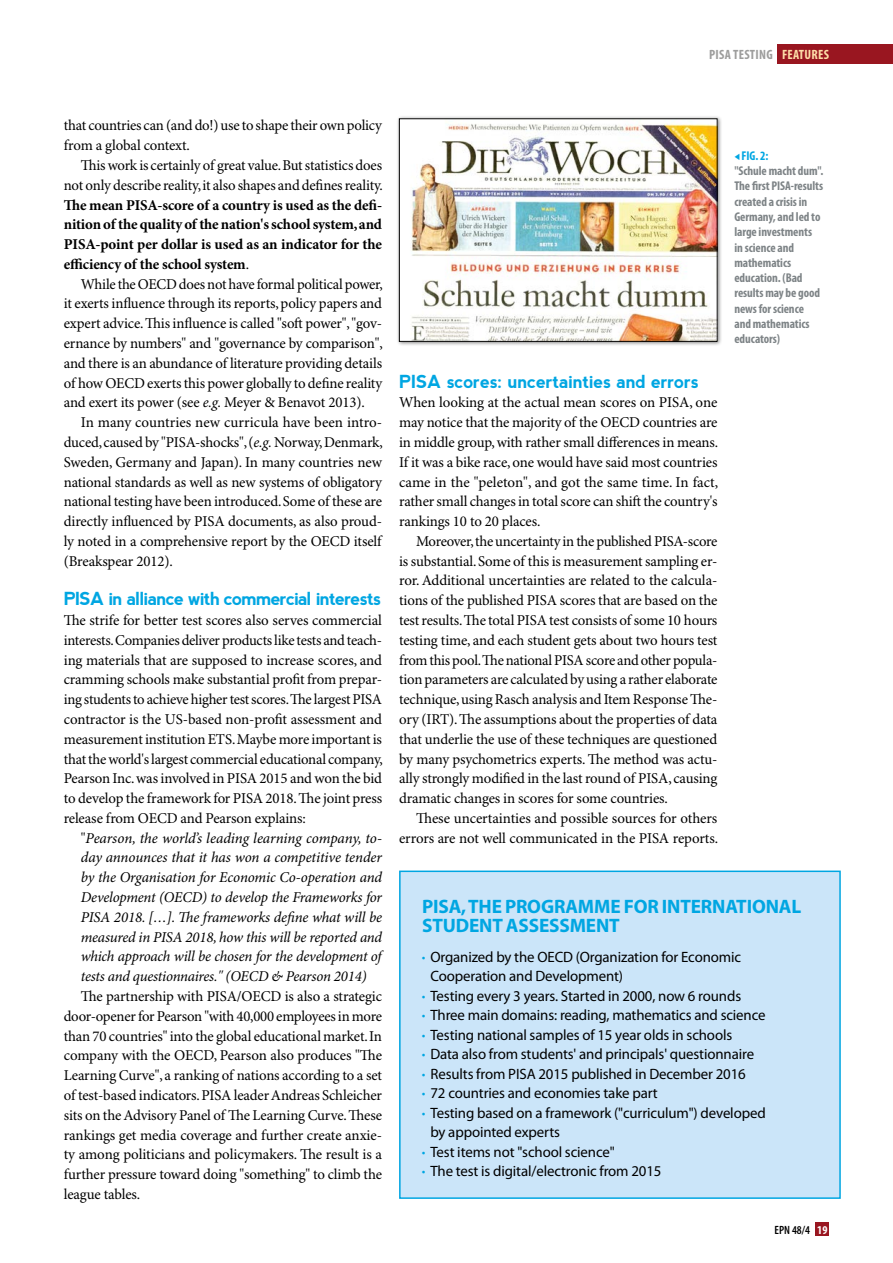
<style>
.page{position:relative;width:893px;height:1263px;background:#fff}
.page>*{position:absolute;margin:0;border:0;box-sizing:border-box;transform-origin:0 0}
.t1{font:700 19.5px/19.5px "Myriad Pro";letter-spacing:-.01em;color:#00a6e2}
.t2{font:700 18px "nevis";letter-spacing:-.045em;color:#00a6e2}
.t3{font:700 18px "nevis";letter-spacing:-.015em;color:#00a6e2}
.t4{font:15px/19.8px "Minion Pro";letter-spacing:-.01em;color:#000;text-align:justify}
.t5{font:15px/19.5px "Myriad Pro";letter-spacing:-.01em;color:#000}
.t6{font:italic 15px/19.8px "Minion Pro";letter-spacing:-.015em;color:#000;text-align:justify}
.t7{font:700 15px/19.8px "Minion Pro";letter-spacing:-.01em;color:#000;text-align:justify}
.t8{font:700 condensed 13.5px "Myriad Pro";color:#9d9d9c}
.t9{font:700 condensed 13.5px "Myriad Pro";letter-spacing:.02em;color:#fedea9}
.t10{font:700 condensed 12.75px/15.3px "Myriad Pro";letter-spacing:-.005em;color:#7d8386}
.t11{font:600 condensed 12px "Myriad Pro";color:#000}
.s1{font-weight:400}
.s2{font-style:italic}
.s3{font-style:normal}
.s4{font-family:"Mathematical Pi Six";font-weight:400;font-stretch:normal;font-size:8.7px;color:#00a6e2}
.s5{color:#00a6e2}
.s6{font-weight:300;color:#00a6e2}
.s7{font-weight:700;color:#fff}
</style>
<div class="page">
<div style="left:816px;top:1222px;width:13px;height:14px;background:#991620"></div>
<div style="left:777px;top:45px;width:116px;height:19px;background:#991620"></div>
<div style="left:396px;top:116px;width:326px;height:231px;background:#000;opacity:.5"></div>
<img style="left:401px;top:120px;width:314px;height:220px">
<div style="left:399px;top:118px;width:318px;height:224px;border:1px solid #000"></div>
<div style="left:400px;top:871px;width:440px;height:327px;background:#cbe5f9"></div>
<div style="left:399px;top:870px;width:442px;height:329px;border:2px solid #00a6e2"></div>
<p class="t8" style="left:709px;top:47px;width:31px">PISA testing</p>
<p class="t9" style="left:782px;top:47px;width:49px">FEATURES</p>
<p class="t4" style="left:64px;top:116px;width:320px">that countries can (and do!) use to shape their own policy from a global context.</p>
<p class="t4" style="left:64px;top:156px;width:321px;text-align:right">This work is certainly of great value. But statistics does not only describe reality, it also shapes and defines reality.</p>
<p class="t7" style="left:64px;top:195px;width:320px">The mean PISA-score of a country is used as the defi&shy;nition of the quality of the nation's school system, and PISA-point per dollar is used as an indicator for the efficiency of the school system<span class="s1">.</span></p>
<p class="t4" style="left:64px;top:275px;width:321px;text-indent:17px">While the OECD does not have formal political power, it exerts influence through its reports, policy papers and expert advice. This influence is called "soft power", "gov&shy;ernance by numbers" and "governance by comparison", and there is an abundance of literature providing details of how OECD exerts this power globally to define reality and exert its power (see <span class="s2">e.g.</span> Meyer &amp; Benavot 2013).</p>
<p class="t4" style="left:64px;top:413px;width:321px;text-indent:17px">In many countries new curricula have been intro&shy;duced, caused by "PISA-shocks", (<span class="s2">e.g.</span> Norway, Denmark, Sweden, Germany and Japan). In many countries new national standards as well as new systems of obligatory national testing have been introduced. Some of these are directly influenced by PISA documents, as also proud&shy;ly noted in a comprehensive report by the OECD itself (Breakspear 2012).</p>
<p class="t2" style="left:64px;top:588px;width:319px">PISA in alliance with commercial interests</p>
<p class="t4" style="left:64px;top:611px;width:321px">The strife for better test scores also serves commercial interests. Companies deliver products like tests and teach&shy;ing materials that are supposed to increase scores, and cramming schools make substantial profit from prepar&shy;ing students to achieve higher test scores. The largest PISA contractor is the US-based non-profit assessment and measurement institution ETS. Maybe more important is that the world's largest commercial educational company, Pearson Inc. was involved in PISA 2015 and won the bid to develop the framework for PISA 2018. The joint press release from OECD and Pearson explains:</p>
<p class="t6" style="left:81px;top:829px;width:303px"><span class="s3">"</span>Pearson, the world’s leading learning company, to&shy;day announces that it has won a competitive tender by the Organisation for Economic Co-operation and Development (OECD) to develop the Frameworks for PISA 2018. […]. The frameworks define what will be measured in PISA 2018, how this will be reported and which approach will be chosen for the development of tests and questionnaires." (OECD &amp; Pearson 2014)</p>
<p class="t4" style="left:64px;top:987px;width:320px;text-indent:17px">The partnership with PISA/OECD is also a strategic door-opener for Pearson "with 40,000 employees in more than 70 countries" into the global educational market. In company with the OECD, Pearson also produces "The Learning Curve", a ranking of nations according to a set of test-based indicators. PISA leader Andreas Schleicher sits on the Advisory Panel of The Learning Curve. These rankings get media coverage and further create anxie&shy;ty among politicians and policymakers. The result is a further pressure toward doing "something" to climb the league tables.</p>
<p class="t3" style="left:399px;top:371px;width:301px">PISA scores: uncertainties and errors</p>
<p class="t4" style="left:399px;top:393px;width:321px">When looking at the actual mean scores on PISA, one may notice that the majority of the OECD countries are in middle group, with rather small differences in means.<br>If it was a bike race, one would have said most countries came in the "peleton", and got the same time. In fact, rather small changes in total score can shift the country's rankings 10 to 20 places.</p>
<p class="t4" style="left:399px;top:532px;width:320px;text-indent:17px">Moreover, the uncertainty in the published PISA-score is substantial. Some of this is measurement sampling er&shy;ror. Additional uncertainties are related to the calcula&shy;tions of the published PISA scores that are based on the test results. The total PISA test consists of some 10 hours testing time, and each student gets about two hours test from this pool. The national PISA score and other popula&shy;tion parameters are calculated by using a rather elaborate technique, using Rasch analysis and Item Response The&shy;ory (IRT). The assumptions about the properties of data that underlie the use of these techniques are questioned by many psychometrics experts. The method was actu&shy;ally strongly modified in the last round of PISA, causing dramatic changes in scores for some countries.</p>
<p class="t4" style="left:399px;top:809px;width:321px;text-align:right">These uncertainties and possible sources for others errors are not well communicated in the PISA reports.</p>
<p class="t10" style="left:734px;top:148px;width:90px"><span class="s4">b</span> <span class="s5">FIG. 2:<br></span>"Schule macht dum".<br>The first PISA-results created a crisis in<br>Germany, and led to large investments in science and mathematics education. (Bad results may be good news for science and mathematics educators)</p>
<h1 class="t1" style="left:422px;top:897px;width:381px">PISA, THE PROGRAMME FOR INTERNATIONAL<br>STUDENT ASSESSMENT</h1>
<p class="t5" style="left:430px;top:947px;width:312px;text-indent:-9px"><span class="s6">•</span> Organized by the OECD (Organization for Economic<br>Cooperation and Development)</p>
<p class="t5" style="left:422px;top:986px;width:321px"><span class="s6">•</span> Testing every 3 years. Started in 2000, now 6 rounds</p>
<p class="t5" style="left:422px;top:1005px;width:345px"><span class="s6">•</span> Three main domains: reading, mathematics and science</p>
<p class="t5" style="left:422px;top:1025px;width:312px"><span class="s6">•</span> Testing national samples of 15 year olds in schools</p>
<p class="t5" style="left:422px;top:1044px;width:334px"><span class="s6">•</span> Data also from students' and principals' questionnaire</p>
<p class="t5" style="left:422px;top:1064px;width:325px"><span class="s6">•</span> Results from PISA 2015 published in December 2016</p>
<p class="t5" style="left:422px;top:1083px;width:237px"><span class="s6">•</span> 72 countries and economies take part</p>
<p class="t5" style="left:430px;top:1103px;width:337px;text-indent:-8px"><span class="s6">•</span> Testing based on a framework ("curriculum") developed by appointed experts</p>
<p class="t5" style="left:422px;top:1142px;width:194px"><span class="s6">•</span> Test items not "school science"</p>
<p class="t5" style="left:422px;top:1161px;width:241px"><span class="s6">•</span> The test is digital/electronic from 2015</p>
<p class="t11" style="left:774px;top:1223px;width:54px">EPN 48/4 <span class="s7">19</span></p>
</div>
